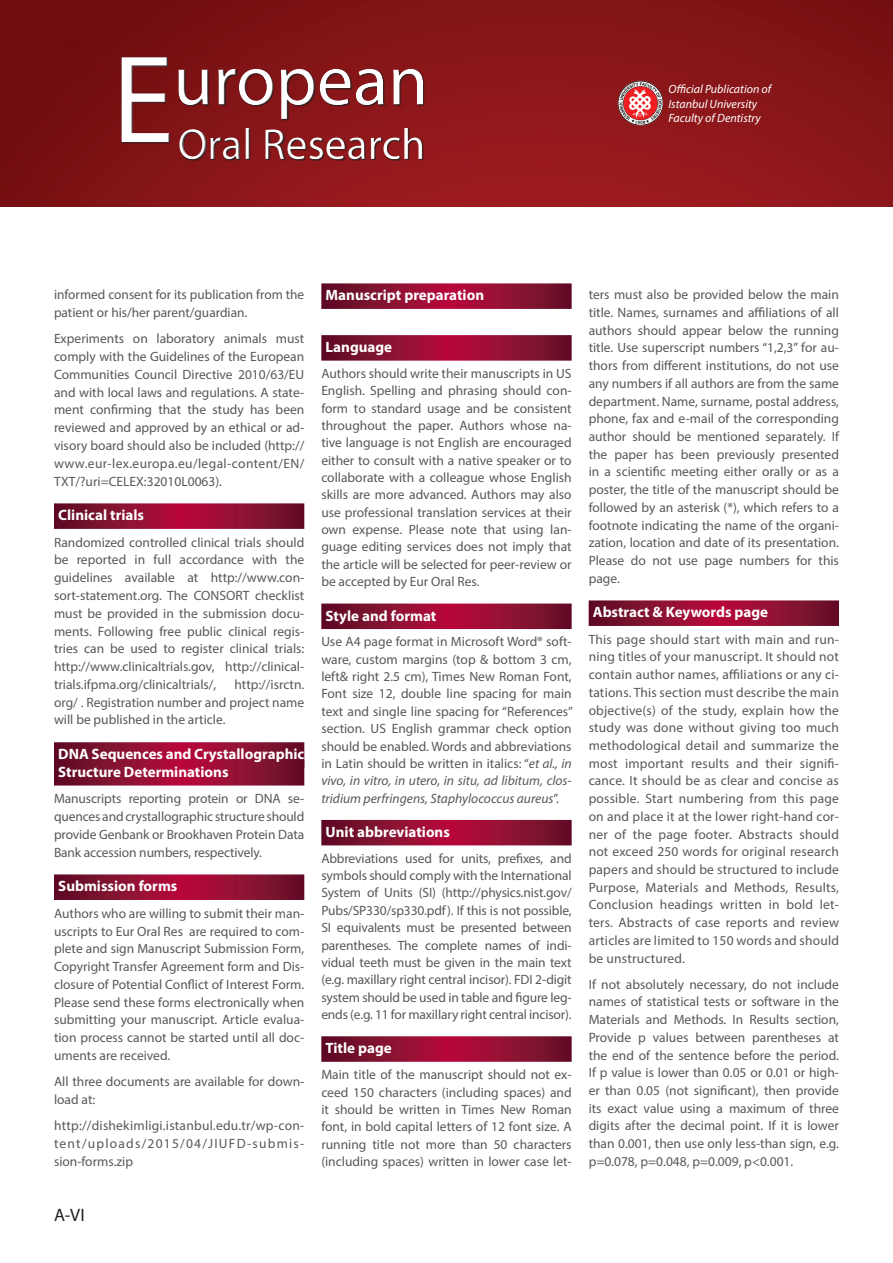
<style>
.page{position:relative;width:893px;height:1263px;background:#fff}
.page>*{position:absolute;margin:0;border:0;box-sizing:border-box;transform-origin:0 0}
.t1{font:126.3px "Myriad Pro";color:#fff}
.t2{font:72.3px "Myriad Pro";color:#fff}
.t3{font:43.65px "Myriad Pro";color:#fff}
.t4{font:18px "Myriad Pro";color:#231f20}
.t5{font:700 15px/17.9px "Myriad Pro";color:#fff}
.t6{font:13.5px/17.7px "Myriad Pro";color:#57585a;text-align:justify}
.t7{font:italic 12px/14.4px "Myriad Pro";color:#fff}
.s1{font-style:italic}
</style>
<div class="page">
<svg style="left:54px;top:503px;width:250px;height:26px;background:#8d1234"></svg>
<svg style="left:54px;top:742px;width:250px;height:18px;background:#8d1134"></svg>
<svg style="left:54px;top:760px;width:250px;height:25px;background:#8b0e30"></svg>
<svg style="left:54px;top:874px;width:250px;height:26px;background:#8d1234"></svg>
<svg style="left:321px;top:283px;width:251px;height:26px;background:#8d1335"></svg>
<svg style="left:321px;top:335px;width:251px;height:26px;background:#8d1335"></svg>
<svg style="left:321px;top:603px;width:251px;height:26px;background:#8d1435"></svg>
<svg style="left:321px;top:820px;width:251px;height:25px;background:#8b0f31"></svg>
<svg style="left:321px;top:1036px;width:251px;height:26px;background:#8d1335"></svg>
<svg style="left:589px;top:600px;width:250px;height:26px;background:#8d1234"></svg>
<img style="left:0;top:0;width:893px;height:206px">
<div style="left:178px;top:69px;width:246px;height:51px;background:#231f20;opacity:.83"></div>
<div style="left:121px;top:57px;width:50px;height:87px;background:#231f20;opacity:.75"></div>
<div style="left:120px;top:57px;width:50px;height:86px;background:#231f20;opacity:.83"></div>
<div style="left:180px;top:128px;width:244px;height:33px;background:#231f20;opacity:.75"></div>
<div style="left:179px;top:127px;width:244px;height:32px;background:#8c1719"></div>
<div style="left:179px;top:128px;width:244px;height:32px;background:#231f20;opacity:.83"></div>
<img style="left:618px;top:81px;width:45px;height:44px">
<h1 class="t1" style="left:112px;top:22px;width:64px">E</h1>
<h2 class="t2" style="left:173px;top:36px;width:256px">uropean</h2>
<h3 class="t3" style="left:177px;top:117px;width:249px">Oral Research</h3>
<p class="t7" style="left:668px;top:82px;width:104px">Official Publication of<br>Istanbul University<br>Faculty of Dentistry</p>
<p class="t6" style="left:54px;top:286px;width:252px">informed consent for its publication from the patient or his/her parent/guardian.</p>
<p class="t6" style="left:54px;top:330px;width:252px">Experiments on laboratory animals must comply with the Guidelines of the European Communities Council Directive 2010/63/EU and with local laws and regulations. A state&shy;ment confirming that the study has been reviewed and approved by an ethical or ad&shy;visory board should also be included (http:// www.eur-lex.europa.eu/legal-content/EN/ TXT/?uri=CELEX:32010L0063).</p>
<p class="t5" style="left:58px;top:506px;width:87px">Clinical trials</p>
<p class="t6" style="left:54px;top:533px;width:252px">Randomized controlled clinical trials should be reported in full accordance with the guidelines available at http://www.con&shy;sort-statement.org. The CONSORT checklist must be provided in the submission docu&shy;ments. Following free public clinical regis&shy;tries can be used to register clinical trials: http://www.clinicaltrials.gov, http://clinical&shy;trials.ifpma.org/clinicaltrials/,</p>
<p class="t6" style="left:54px;top:675px;width:252px;text-indent:180px">http://isrctn. org/ . Registration number and project name will be published in the article.</p>
<p class="t5" style="left:58px;top:745px;width:248px">DNA Sequences and Crystallographic<br>Structure Determinations</p>
<p class="t6" style="left:54px;top:790px;width:252px">Manuscripts reporting protein or DNA se&shy;quences and crystallographic structure should provide Genbank or Brookhaven Protein Data Bank accession numbers, respectively.</p>
<p class="t5" style="left:58px;top:877px;width:121px">Submission forms</p>
<p class="t6" style="left:54px;top:904px;width:252px">Authors who are willing to submit their man&shy;uscripts to Eur Oral Res are required to com&shy;plete and sign Manuscript Submission Form, Copyright Transfer Agreement form and Dis&shy;closure of Potential Conflict of Interest Form.<br>Please send these forms electronically when submitting your manuscript. Article evalua&shy;tion process cannot be started until all doc&shy;uments are received.</p>
<p class="t6" style="left:54px;top:1072px;width:252px">All three documents are available for down&shy;load at:</p>
<p class="t6" style="left:54px;top:1117px;width:252px">http://dishekimligi.istanbul.edu.tr/wp-con&shy;tent/uploads/2015/04/JIUFD-submis&shy;sion-forms.zip</p>
<h3 class="t4" style="left:54px;top:1204px;width:32px">A-VI</h3>
<p class="t5" style="left:326px;top:286px;width:160px">Manuscript preparation</p>
<p class="t5" style="left:326px;top:338px;width:68px">Language</p>
<p class="t6" style="left:321px;top:365px;width:252px">Authors should write their manuscripts in US English. Spelling and phrasing should con&shy;form to standard usage and be consistent throughout the paper. Authors whose na&shy;tive language is not English are encouraged either to consult with a native speaker or to collaborate with a colleague whose English skills are more advanced. Authors may also use professional translation services at their own expense. Please note that using lan&shy;guage editing services does not imply that the article will be selected for peer-review or be accepted by Eur Oral Res.</p>
<p class="t5" style="left:326px;top:606px;width:112px">Style and format</p>
<p class="t6" style="left:321px;top:633px;width:253px">Use A4 page format in Microsoft Word® soft&shy;ware, custom margins (top &amp; bottom 3 cm, left&amp; right 2.5 cm), Times New Roman Font, Font size 12, double line spacing for main text and single line spacing for “References” section. US English grammar check option should be enabled. Words and abbreviations in Latin should be written in italics: “<span class="s1">et al., in vivo, in vitro, in utero, in situ, ad libitum, clos&shy;tridium perfringens, Staphylococcus aureus</span>”.</p>
<p class="t5" style="left:326px;top:822px;width:126px">Unit abbreviations</p>
<p class="t6" style="left:321px;top:849px;width:252px">Abbreviations used for units, prefixes, and symbols should comply with the International System of Units (SI) (http://physics.nist.gov/ Pubs/SP330/sp330.pdf). If this is not possible, SI equivalents must be presented between parentheses. The complete names of indi&shy;vidual teeth must be given in the main text (e.g. maxillary right central incisor). FDI 2-digit system should be used in table and figure leg&shy;ends (e.g. 11 for maxillary right central incisor).</p>
<p class="t5" style="left:326px;top:1039px;width:68px">Title page</p>
<p class="t6" style="left:321px;top:1066px;width:252px">Main title of the manuscript should not ex&shy;ceed 150 characters (including spaces) and it should be written in Times New Roman font, in bold capital letters of 12 font size. A running title not more than 50 characters (including spaces) written in lower case let-</p>
<p class="t6" style="left:589px;top:286px;width:252px">ters must also be provided below the main title. Names, surnames and affiliations of all authors should appear below the running title. Use superscript numbers “1,2,3” for au&shy;thors from different institutions, do not use any numbers if all authors are from the same department. Name, surname, postal address, phone, fax and e-mail of the corresponding author should be mentioned separately. If the paper has been previously presented in a scientific meeting either orally or as a poster, the title of the manuscript should be followed by an asterisk (*), which refers to a footnote indicating the name of the organi&shy;zation, location and date of its presentation.<br>Please do not use page numbers for this page.</p>
<p class="t5" style="left:593px;top:603px;width:177px">Abstract &amp; Keywords page</p>
<p class="t6" style="left:589px;top:630px;width:252px">This page should start with main and run&shy;ning titles of your manuscript. It should not contain author names, affiliations or any ci&shy;tations. This section must describe the main objective(s) of the study, explain how the study was done without giving too much methodological detail and summarize the most important results and their signifi&shy;cance. It should be as clear and concise as possible. Start numbering from this page on and place it at the lower right-hand cor&shy;ner of the page footer. Abstracts should not exceed 250 words for original research papers and should be structured to include Purpose, Materials and Methods, Results, Conclusion headings written in bold let&shy;ters. Abstracts of case reports and review articles are limited to 150 words and should be unstructured.</p>
<p class="t6" style="left:589px;top:975px;width:252px">If not absolutely necessary, do not include names of statistical tests or software in the Materials and Methods. In Results section, Provide p values between parentheses at the end of the sentence before the period.<br>If p value is lower than 0.05 or 0.01 or high&shy;er than 0.05 (not significant), then provide its exact value using a maximum of three digits after the decimal point. If it is lower than 0.001, then use only less-than sign, e.g. p=0.078, p=0.048, p=0.009, p&lt;0.001.</p>
</div>
